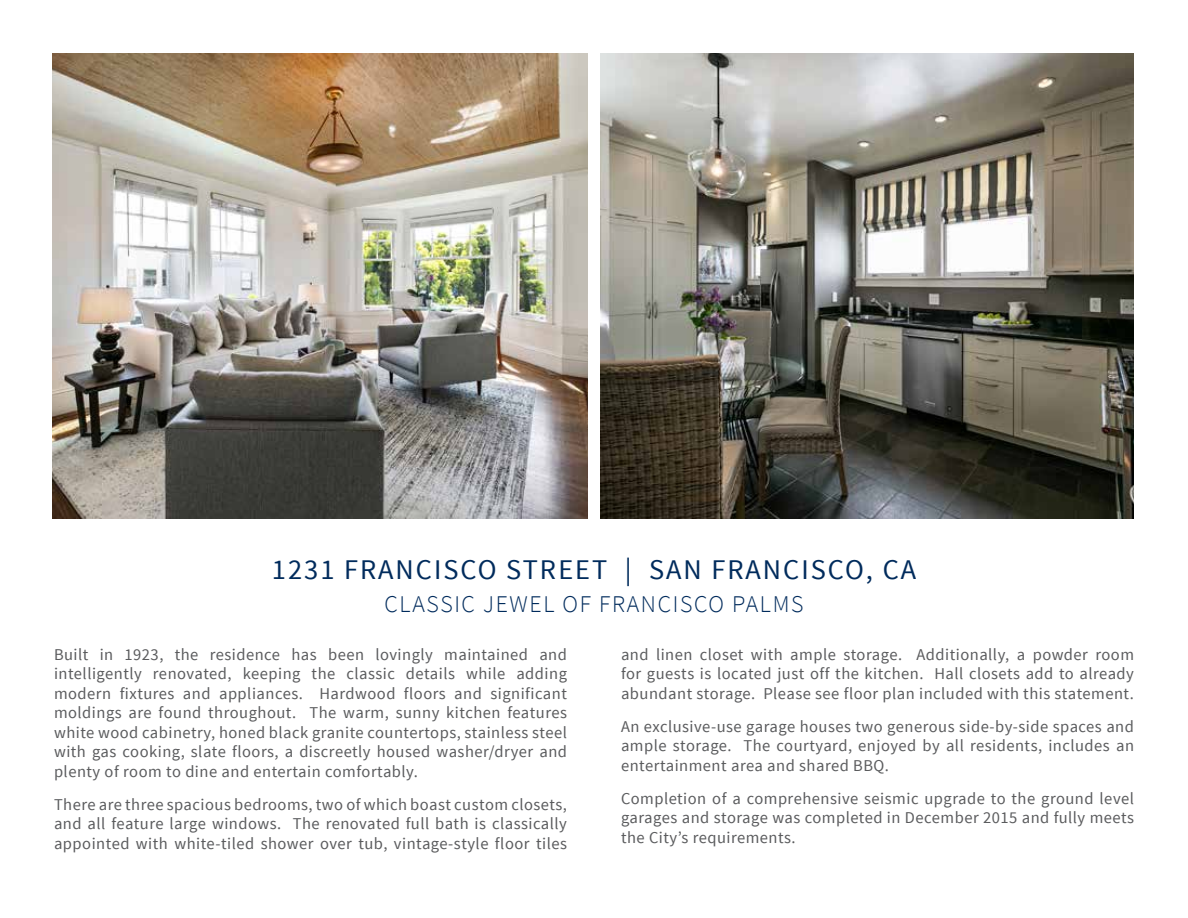
<style>
.page{position:relative;width:1188px;height:918px;background:#fff}
.page>*{position:absolute;margin:0;border:0;box-sizing:border-box;transform-origin:0 0}
.t1{font:28.5px "Source Sans Pro";letter-spacing:.07em;color:#002b5c}
.t2{font:300 24px "Source Sans Pro";letter-spacing:.07em;color:#002b5c}
.t3{font:16.5px/19.5px "Source Sans Pro";letter-spacing:.03em;color:#5a5b5d;text-align:justify}
</style>
<div class="page">
<img style="left:53px;top:53px;width:534px;height:466px">
<img style="left:600px;top:53px;width:534px;height:466px">
<h1 class="t1" style="left:272px;top:552px;width:646px">1231 FRANCISCO STREET | SAN FRANCISCO, CA</h1>
<h2 class="t2" style="left:385px;top:589px;width:420px">CLASSIC JEWEL OF FRANCISCO PALMS</h2>
<p class="t3" style="left:54px;top:645px;width:515px">Built in 1923, the residence has been lovingly maintained and intelligently renovated, keeping the classic details while adding modern fixtures and appliances. Hardwood floors and significant moldings are found throughout. The warm, sunny kitchen features white wood cabinetry, honed black granite countertops, stainless steel with gas cooking, slate floors, a discreetly housed washer/dryer and plenty of room to dine and entertain comfortably.</p>
<p class="t3" style="left:54px;top:795px;width:515px">There are three spacious bedrooms, two of which boast custom closets, and all feature large windows. The renovated full bath is classically appointed with white-tiled shower over tub, vintage-style floor tiles</p>
<p class="t3" style="left:621px;top:645px;width:515px">and linen closet with ample storage. Additionally, a powder room for guests is located just off the kitchen. Hall closets add to already abundant storage. Please see floor plan included with this statement.</p>
<p class="t3" style="left:621px;top:717px;width:515px">An exclusive-use garage houses two generous side-by-side spaces and ample storage. The courtyard, enjoyed by all residents, includes an entertainment area and shared BBQ.</p>
<p class="t3" style="left:621px;top:789px;width:515px">Completion of a comprehensive seismic upgrade to the ground level garages and storage was completed in December 2015 and fully meets the City’s requirements.</p>
</div>
